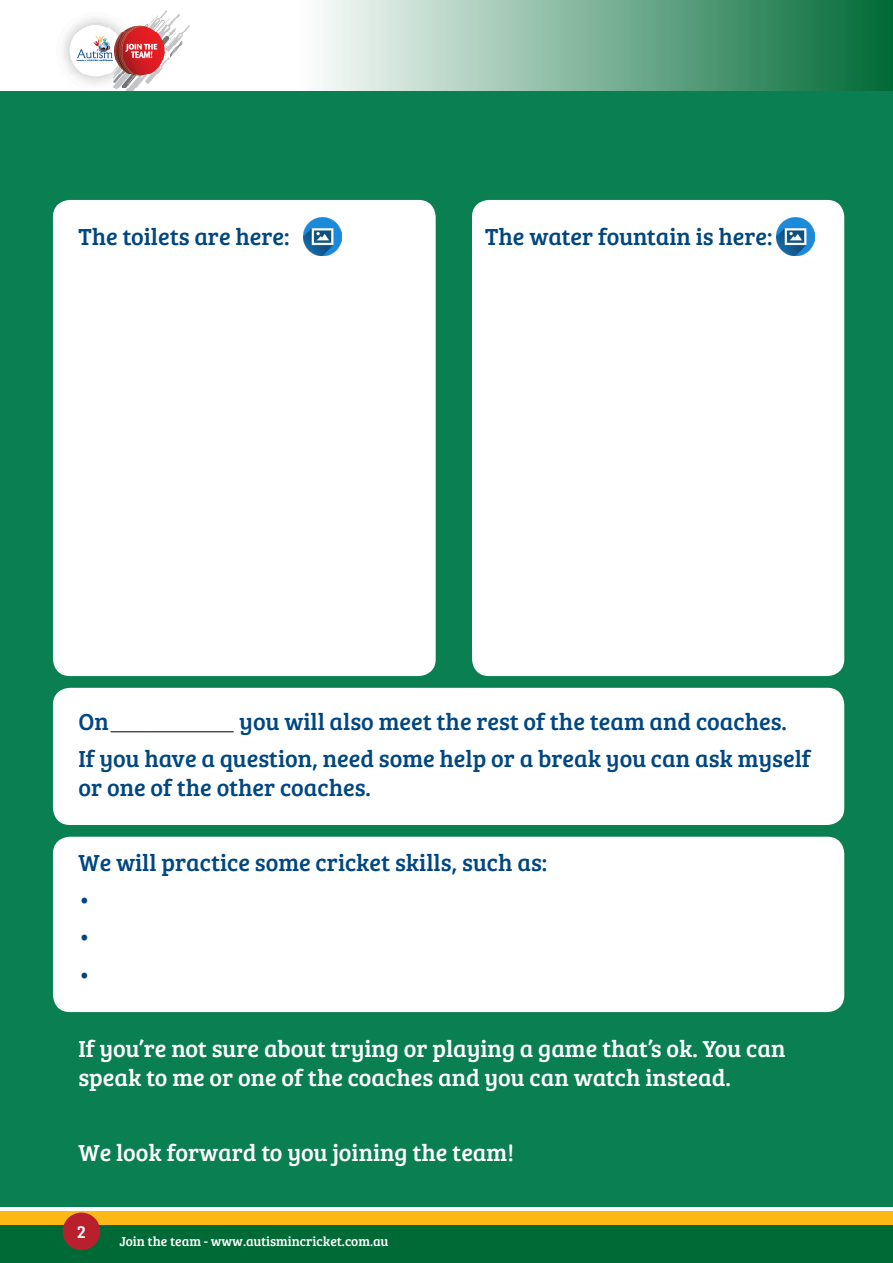
<style>
.page{position:relative;width:893px;height:1263px;background:#fff}
.page>*{position:absolute;margin:0;border:0;box-sizing:border-box;transform-origin:0 0}
.Heading_2{font:24px/28.8px "Bree Serif";color:#004781}
.Heading_2-2{font:24px/28.8px "Bree Serif";color:#fff}
.t1{font:18px "Bree Serif";color:#fff}
.t2{font:13.5px "Bree Serif";color:#fff}
</style>
<div class="page">
<div style="left:0;top:1218px;width:893px;height:45px;background:#006a36"></div>
<div style="left:0;top:1211px;width:893px;height:13px;background:#fcb814"></div>
<div style="left:63px;top:1212px;width:37px;height:38px;background:#b9202e;border-radius:50%"></div>
<svg style="left:189px;top:0;width:704px;height:91px"></svg>
<img style="left:63px;top:10px;width:126px;height:81px">
<div style="left:0;top:91px;width:893px;height:1116px;background:#0a7f52"></div>
<div style="left:53px;top:200px;width:383px;height:476px;background:#fff;border-radius:17px"></div>
<div style="left:472px;top:200px;width:372px;height:476px;background:#fff;border-radius:17px"></div>
<div style="left:53px;top:688px;width:791px;height:137px;background:#fff;border-radius:17px"></div>
<div style="left:53px;top:837px;width:791px;height:175px;background:#fff;border-radius:17px"></div>
<hr style="left:111px;top:731px;width:123px;height:1px;background:#000">
<img style="left:304px;top:218px;width:37px;height:37px">
<img style="left:776px;top:218px;width:38px;height:37px">
<p class="Heading_2" style="left:78px;top:221px;width:213px">The toilets are here:</p>
<p class="Heading_2" style="left:485px;top:221px;width:289px">The water fountain is here:</p>
<p class="Heading_2" style="left:78px;top:706px;width:32px">On</p>
<p class="Heading_2" style="left:239px;top:706px;width:549px">you will also meet the rest of the team and coaches.</p>
<p class="Heading_2" style="left:78px;top:743px;width:734px">If you have a question, need some help or a break you can ask myself or one of the other coaches.</p>
<p class="Heading_2" style="left:78px;top:847px;width:470px">We will practice some cricket skills, such as:</p>
<p class="Heading_2" style="left:78px;top:884px;width:13px">•</p>
<p class="Heading_2" style="left:78px;top:921px;width:13px">•</p>
<p class="Heading_2" style="left:78px;top:959px;width:13px">•</p>
<p class="Heading_2-2" style="left:78px;top:1033px;width:708px">If you’re not sure about trying or playing a game that’s ok. You can speak to me or one of the coaches and you can watch instead.</p>
<p class="Heading_2-2" style="left:78px;top:1137px;width:437px">We look forward to you joining the team!</p>
<p class="t1" style="left:77px;top:1219px;width:11px">2</p>
<p class="t2" style="left:120px;top:1231px;width:270px">Join the team - www.autismincricket.com.au</p>
</div>
